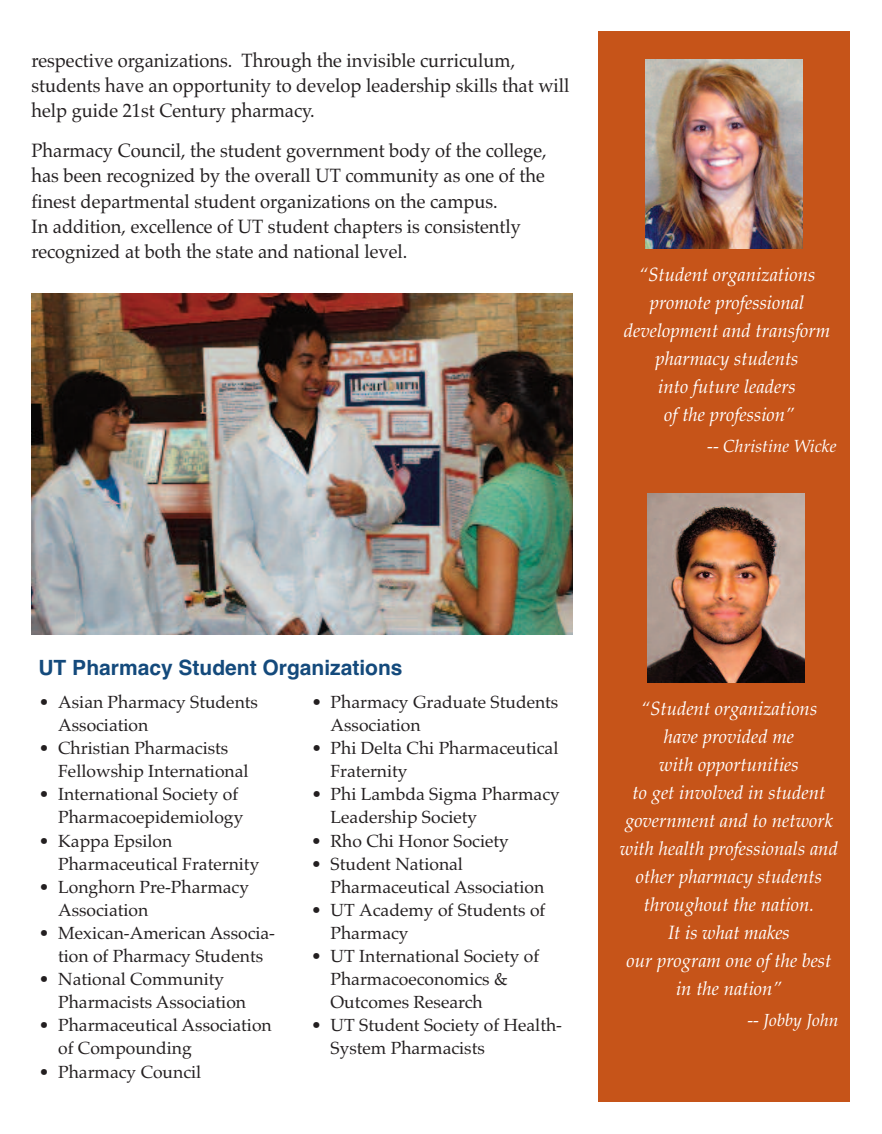
<style>
.page{position:relative;width:882px;height:1134px;background:#fff}
.page>*{position:absolute;margin:0;border:0;box-sizing:border-box;transform-origin:0 0}
.t1{font:700 21px "Helvetica";color:#144a7c}
.t2{font:19.25px/25.4px "Palatino";color:#231f20;scale:.95 1}
.t3{font:italic 19.25px/28px "Palatino";color:#fff;text-align:center}
.t4{font:17.5px/23.1px "Palatino";color:#231f20}
.t5{font:italic 17.5px "Palatino";color:#fff}
</style>
<div class="page">
<img style="left:32px;top:293px;width:540px;height:341px">
<div style="left:598px;top:32px;width:252px;height:1070px;background:#c65419"></div>
<img style="left:645px;top:60px;width:158px;height:189px">
<img style="left:647px;top:494px;width:158px;height:188px">
<p class="t2" style="left:32px;top:47px;width:568px">respective organizations. Through the invisible curriculum, students have an opportunity to develop leadership skills that will help guide 21st Century pharmacy.</p>
<p class="t2" style="left:32px;top:137px;width:544px">Pharmacy Council, the student government body of the college, has been recognized by the overall UT community as one of the finest departmental student organizations on the campus.<br>In addition, excellence of UT student chapters is consistently recognized at both the state and national level.</p>
<p class="t3" style="left:624px;top:260px;width:208px">“Student organizations promote professional development and transform pharmacy students<br>into future leaders<br>of the profession”</p>
<p class="t5" style="left:707px;top:436px;width:131px">-- Christine Wicke</p>
<p class="t1" style="left:38px;top:656px;width:366px">UT Pharmacy Student Organizations</p>
<p class="t4" style="left:58px;top:690px;width:201px;text-indent:-19px">• Asian Pharmacy Students<br>Association</p>
<p class="t4" style="left:58px;top:737px;width:192px;text-indent:-19px">• Christian Pharmacists<br>Fellowship International</p>
<p class="t4" style="left:58px;top:783px;width:187px;text-indent:-19px">• International Society of<br>Pharmacoepidemiology</p>
<p class="t4" style="left:58px;top:829px;width:203px;text-indent:-19px">• Kappa Epsilon<br>Pharmaceutical Fraternity</p>
<p class="t4" style="left:58px;top:875px;width:192px;text-indent:-19px">• Longhorn Pre-Pharmacy<br>Association</p>
<p class="t4" style="left:39px;top:921px;width:238px;text-align:center">• Mexican-American Associa&shy;tion of Pharmacy Students</p>
<p class="t4" style="left:58px;top:968px;width:189px;text-indent:-19px">• National Community<br>Pharmacists Association</p>
<p class="t4" style="left:58px;top:1014px;width:215px;text-indent:-19px">• Pharmaceutical Association of Compounding</p>
<p class="t4" style="left:39px;top:1060px;width:164px">• Pharmacy Council</p>
<p class="t4" style="left:331px;top:690px;width:229px;text-indent:-19px">• Pharmacy Graduate Students<br>Association</p>
<p class="t4" style="left:331px;top:737px;width:229px;text-indent:-19px">• Phi Delta Chi Pharmaceutical<br>Fraternity</p>
<p class="t4" style="left:331px;top:783px;width:231px;text-indent:-19px">• Phi Lambda Sigma Pharmacy<br>Leadership Society</p>
<p class="t4" style="left:311px;top:829px;width:199px">• Rho Chi Honor Society</p>
<p class="t4" style="left:331px;top:852px;width:215px;text-indent:-19px">• Student National<br>Pharmaceutical Association</p>
<p class="t4" style="left:331px;top:898px;width:216px;text-indent:-19px">• UT Academy of Students of<br>Pharmacy</p>
<p class="t4" style="left:331px;top:944px;width:210px;text-indent:-19px">• UT International Society of<br>Pharmacoeconomics &amp;<br>Outcomes Research</p>
<p class="t4" style="left:331px;top:1014px;width:233px;text-indent:-19px">• UT Student Society of Health-<br>System Pharmacists</p>
<p class="t3" style="left:620px;top:694px;width:220px">“Student organizations<br>have provided me<br>with opportunities<br>to get involved in student government and to network with health professionals and other pharmacy students throughout the nation.<br>It is what makes<br>our program one of the best in the nation”</p>
<p class="t5" style="left:747px;top:1010px;width:93px">-- Jobby John</p>
</div>
